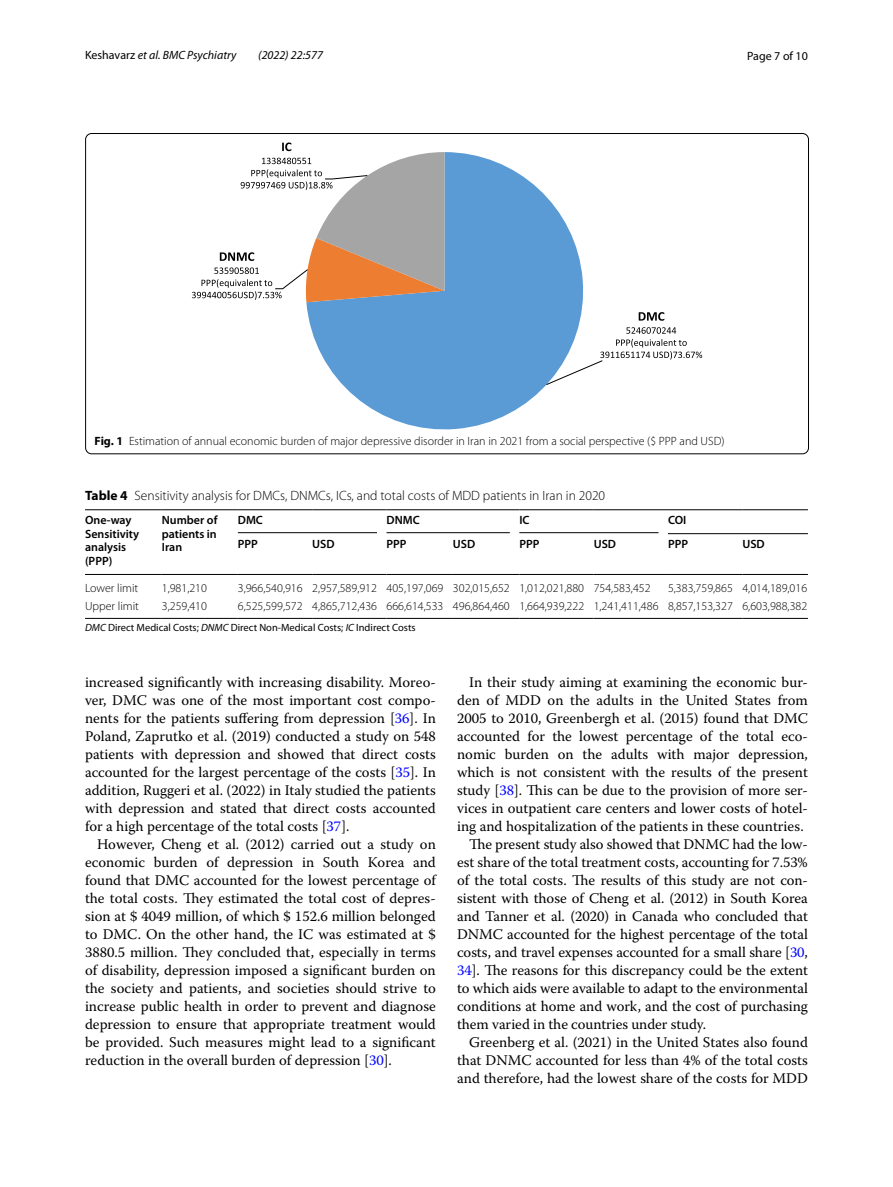
<style>
.page{position:relative;width:893px;height:1187px;background:#fff}
.page>*{position:absolute;margin:0;border:0;box-sizing:border-box;transform-origin:0 0}
.t1{font:14.7px/18px "Warnock Pro";color:#000;text-align:justify}
.t2{font:300 13.5px "Myriad Pro";color:#000}
.t3{font:300 12px "Myriad Pro";color:#000}
.t4{font:600 12px/13.5px "Myriad Pro";color:#000}
.t5{font:italic 12px "Myriad Pro";color:#000}
.t6{font:12px "Myriad Pro";color:#000}
.t7{font:10.5px "Myriad Pro";color:#000}
.s1{font-style:normal}
.s2{font-weight:700}
.s3{font-style:italic}
.s4{color:#00f}
</style>
<div class="page">
<svg style="left:343px;top:152px;width:203px;height:277px;fill:#5b9bd5"></svg>
<svg style="left:306px;top:175px;width:297px;height:210px"></svg>
<svg style="left:639px;top:312px;width:25px;height:9px"></svg>
<svg style="left:600px;top:327px;width:102px;height:32px"></svg>
<svg style="left:192px;top:142px;width:252px;height:160px"></svg>
<hr style="left:85px;top:509px;width:77px;height:1px;background:#000">
<hr style="left:85px;top:574px;width:77px;height:1px;background:#000">
<hr style="left:162px;top:509px;width:76px;height:1px;background:#000">
<hr style="left:162px;top:574px;width:76px;height:1px;background:#000">
<hr style="left:238px;top:509px;width:74px;height:1px;background:#000">
<hr style="left:312px;top:509px;width:75px;height:1px;background:#000">
<hr style="left:387px;top:509px;width:66px;height:1px;background:#000">
<hr style="left:453px;top:509px;width:66px;height:1px;background:#000">
<hr style="left:519px;top:509px;width:75px;height:1px;background:#000">
<hr style="left:594px;top:509px;width:74px;height:1px;background:#000">
<hr style="left:668px;top:509px;width:74px;height:1px;background:#000">
<hr style="left:742px;top:509px;width:66px;height:1px;background:#000">
<hr style="left:238px;top:574px;width:74px;height:1px;background:#000">
<hr style="left:312px;top:574px;width:75px;height:1px;background:#000">
<hr style="left:387px;top:574px;width:66px;height:1px;background:#000">
<hr style="left:453px;top:574px;width:66px;height:1px;background:#000">
<hr style="left:519px;top:574px;width:75px;height:1px;background:#000">
<hr style="left:594px;top:574px;width:74px;height:1px;background:#000">
<hr style="left:668px;top:574px;width:74px;height:1px;background:#000">
<hr style="left:742px;top:574px;width:66px;height:1px;background:#000">
<hr style="left:85px;top:618px;width:77px;height:1px;background:#000">
<hr style="left:162px;top:618px;width:76px;height:1px;background:#000">
<hr style="left:238px;top:618px;width:74px;height:1px;background:#000">
<hr style="left:312px;top:618px;width:75px;height:1px;background:#000">
<hr style="left:387px;top:618px;width:66px;height:1px;background:#000">
<hr style="left:453px;top:618px;width:66px;height:1px;background:#000">
<hr style="left:519px;top:618px;width:75px;height:1px;background:#000">
<hr style="left:594px;top:618px;width:74px;height:1px;background:#000">
<hr style="left:668px;top:618px;width:74px;height:1px;background:#000">
<hr style="left:742px;top:618px;width:66px;height:1px;background:#000">
<hr style="left:238px;top:532px;width:139px;height:1px;background:#000">
<hr style="left:387px;top:532px;width:123px;height:1px;background:#000">
<hr style="left:519px;top:532px;width:139px;height:1px;background:#000">
<hr style="left:668px;top:533px;width:140px;height:1px;background:#000">
<p class="t5" style="left:85px;top:48px;width:153px"><span class="s1">Keshavarz</span> et al. BMC Psychiatry</p>
<p class="t5" style="left:258px;top:48px;width:66px">(2022) 22:577</p>
<p class="t6" style="left:747px;top:48px;width:62px">Page 7 of 10</p>
<p class="t3" style="left:95px;top:434px;width:631px"><span class="s2">Fig. 1</span> Estimation of annual economic burden of major depressive disorder in Iran in 2021 from a social perspective ($ PPP and USD)</p>
<p class="t2" style="left:85px;top:488px;width:522px"><span class="s2">Table 4</span> Sensitivity analysis for DMCs, DNMCs, ICs, and total costs of MDD patients in Iran in 2020</p>
<p class="t4" style="left:85px;top:513px;width:56px">One-way<br>Sensitivity analysis (PPP)</p>
<p class="t4" style="left:162px;top:513px;width:57px;text-align:justify">Number of patients in Iran</p>
<p class="t4" style="left:238px;top:513px;width:27px">DMC</p>
<p class="t4" style="left:387px;top:513px;width:35px">DNMC</p>
<p class="t4" style="left:519px;top:513px;width:12px">IC</p>
<p class="t4" style="left:668px;top:513px;width:20px">COI</p>
<p class="t4" style="left:238px;top:537px;width:22px">PPP</p>
<p class="t4" style="left:312px;top:537px;width:24px">USD</p>
<p class="t4" style="left:387px;top:537px;width:22px">PPP</p>
<p class="t4" style="left:453px;top:537px;width:24px">USD</p>
<p class="t4" style="left:519px;top:537px;width:22px">PPP</p>
<p class="t4" style="left:594px;top:537px;width:24px">USD</p>
<p class="t4" style="left:668px;top:537px;width:22px">PPP</p>
<p class="t4" style="left:742px;top:537px;width:24px">USD</p>
<p class="t3" style="left:85px;top:581px;width:55px">Lower limit</p>
<p class="t3" style="left:162px;top:581px;width:47px">1,981,210</p>
<p class="t3" style="left:238px;top:581px;width:414px">3,966,540,916 2,957,589,912 405,197,069 302,015,652 1,012,021,880 754,583,452</p>
<p class="t3" style="left:668px;top:581px;width:141px">5,383,759,865 4,014,189,016</p>
<p class="t3" style="left:85px;top:599px;width:55px">Upper limit</p>
<p class="t3" style="left:162px;top:599px;width:47px">3,259,410</p>
<p class="t3" style="left:238px;top:599px;width:571px">6,525,599,572 4,865,712,436 666,614,533 496,864,460 1,664,939,222 1,241,411,486 8,857,153,327 6,603,988,382</p>
<p class="t7" style="left:85px;top:621px;width:332px"><span class="s3">DMC</span> Direct Medical Costs; <span class="s3">DNMC</span> Direct Non-Medical Costs; <span class="s3">IC</span> Indirect Costs</p>
<p class="t1" style="left:85px;top:672px;width:352px">increased significantly with increasing disability. Moreo&shy;ver, DMC was one of the most important cost compo&shy;nents for the patients suffering from depression [<span class="s4">36</span>]. In Poland, Zaprutko et al. (2019) conducted a study on 548 patients with depression and showed that direct costs accounted for the largest percentage of the costs [<span class="s4">35</span>]. In addition, Ruggeri et al. (2022) in Italy studied the patients with depression and stated that direct costs accounted for a high percentage of the total costs [<span class="s4">37</span>].</p>
<p class="t1" style="left:85px;top:834px;width:352px;text-indent:12px">However, Cheng et al. (2012) carried out a study on economic burden of depression in South Korea and found that DMC accounted for the lowest percentage of the total costs. They estimated the total cost of depres&shy;sion at $ 4049 million, of which $ 152.6 million belonged to DMC. On the other hand, the IC was estimated at $ 3880.5 million. They concluded that, especially in terms of disability, depression imposed a significant burden on the society and patients, and societies should strive to increase public health in order to prevent and diagnose depression to ensure that appropriate treatment would be provided. Such measures might lead to a significant reduction in the overall burden of depression [<span class="s4">30</span>].</p>
<p class="t1" style="left:469px;top:672px;width:340px">In their study aiming at examining the economic bur-</p>
<p class="t1" style="left:457px;top:690px;width:352px">den of MDD on the adults in the United States from</p>
<p class="t1" style="left:457px;top:708px;width:352px">2005 to 2010, Greenbergh et al. (2015) found that DMC</p>
<p class="t1" style="left:457px;top:726px;width:352px">accounted for the lowest percentage of the total eco-</p>
<p class="t1" style="left:457px;top:744px;width:352px">nomic burden on the adults with major depression,</p>
<p class="t1" style="left:457px;top:762px;width:352px">which is not consistent with the results of the present</p>
<p class="t1" style="left:457px;top:780px;width:352px">study [<span class="s4">38</span>]. This can be due to the provision of more ser-</p>
<p class="t1" style="left:457px;top:798px;width:352px">vices in outpatient care centers and lower costs of hotel-</p>
<p class="t1" style="left:457px;top:816px;width:348px">ing and hospitalization of the patients in these countries.</p>
<p class="t1" style="left:469px;top:834px;width:340px">The present study also showed that DNMC had the low-</p>
<p class="t1" style="left:457px;top:852px;width:352px">est share of the total treatment costs, accounting for 7.53%</p>
<p class="t1" style="left:457px;top:870px;width:352px">of the total costs. The results of this study are not con-</p>
<p class="t1" style="left:457px;top:888px;width:352px">sistent with those of Cheng et al. (2012) in South Korea</p>
<p class="t1" style="left:457px;top:906px;width:352px">and Tanner et al. (2020) in Canada who concluded that</p>
<p class="t1" style="left:457px;top:924px;width:352px">DNMC accounted for the highest percentage of the total</p>
<p class="t1" style="left:457px;top:942px;width:352px">costs, and travel expenses accounted for a small share [<span class="s4">30</span>,</p>
<p class="t1" style="left:457px;top:960px;width:352px"><span class="s4">34</span>]. The reasons for this discrepancy could be the extent</p>
<p class="t1" style="left:457px;top:978px;width:352px">to which aids were available to adapt to the environmental</p>
<p class="t1" style="left:457px;top:996px;width:352px">conditions at home and work, and the cost of purchasing</p>
<p class="t1" style="left:457px;top:1014px;width:251px">them varied in the countries under study.</p>
<p class="t1" style="left:469px;top:1032px;width:340px">Greenberg et al. (2021) in the United States also found</p>
<p class="t1" style="left:457px;top:1050px;width:352px">that DNMC accounted for less than 4% of the total costs</p>
<p class="t1" style="left:457px;top:1068px;width:352px">and therefore, had the lowest share of the costs for MDD</p>
</div>
